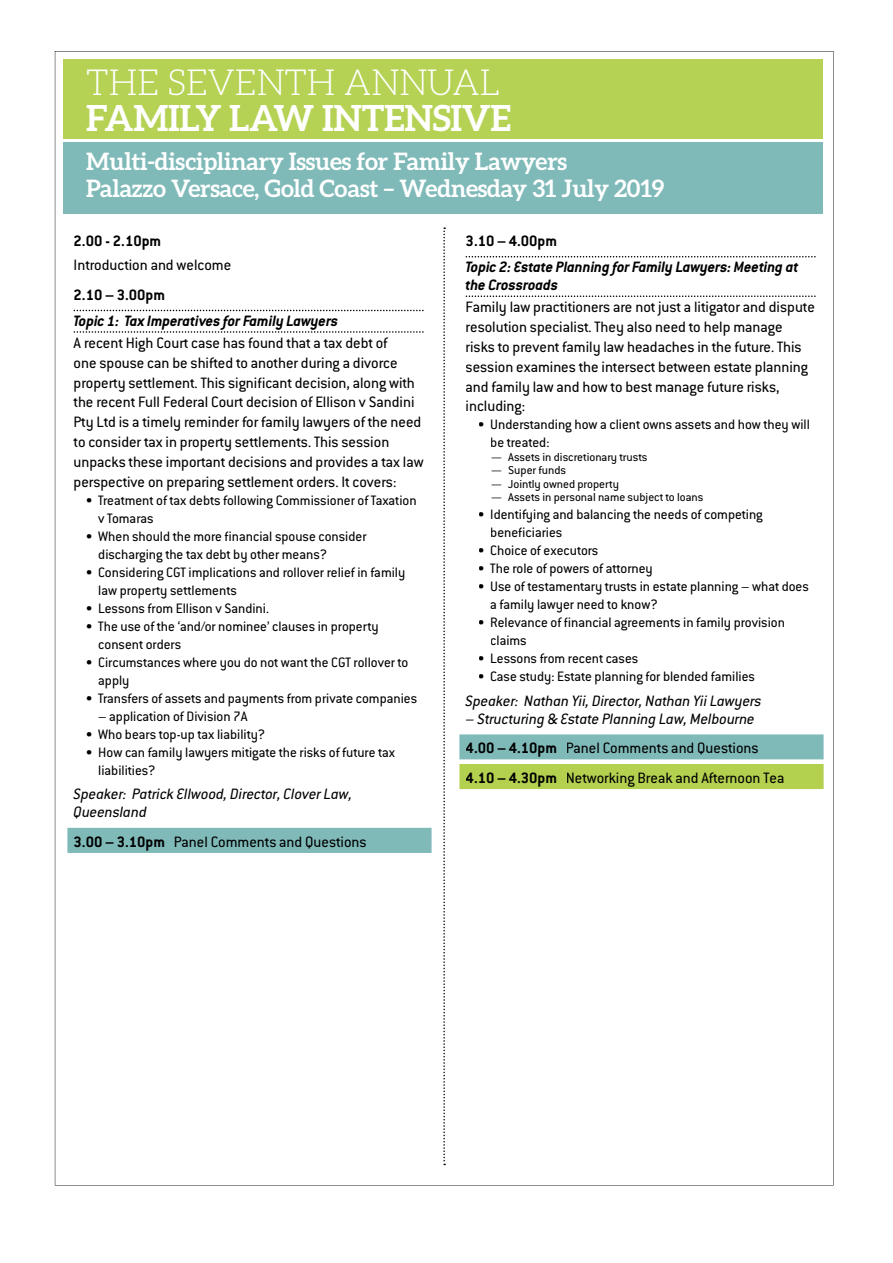
<style>
.page{position:relative;width:893px;height:1263px;background:#fff}
.page>*{position:absolute;margin:0;border:0;box-sizing:border-box;transform-origin:0 0}
.t1{font:700 36px "Aleo";letter-spacing:-.01em;color:#fff}
.t2{font:300 36px "Aleo";letter-spacing:-.01em;color:#fff}
.t3{font:700 24px/27px "Aleo";letter-spacing:-.01em;color:#fff}
.t4{font:16.5px/19.8px "Conduit";color:#000}
.t5{font:italic 700 16.5px/18px "Conduit ITC";letter-spacing:-.01em;color:#000}
.t6{font:italic 16.5px/18px "Conduit";color:#000}
.t7{font:700 16.5px "Conduit";color:#000}
.t8{font:15px/18px "Conduit ITC";color:#000}
.t9{font:12.75px "Conduit ITC";color:#000}
.s1{font-weight:700}
.s2{font-style:italic}
</style>
<div class="page">
<svg style="left:443px;top:227px;width:2px;height:938px"></svg>
<svg style="left:67px;top:309px;width:365px;height:544px"></svg>
<div style="left:74px;top:316px;width:264px;height:14px;background:#fff"></div>
<div style="left:74px;top:337px;width:314px;height:15px;background:#fff"></div>
<div style="left:74px;top:357px;width:324px;height:15px;background:#fff"></div>
<div style="left:75px;top:377px;width:340px;height:14px;background:#fff"></div>
<div style="left:74px;top:397px;width:340px;height:11px;background:#fff"></div>
<div style="left:75px;top:417px;width:346px;height:14px;background:#fff"></div>
<div style="left:74px;top:436px;width:315px;height:15px;background:#fff"></div>
<div style="left:75px;top:456px;width:349px;height:15px;background:#fff"></div>
<div style="left:75px;top:476px;width:321px;height:14px;background:#fff"></div>
<div style="left:87px;top:495px;width:330px;height:13px;background:#fff"></div>
<div style="left:98px;top:513px;width:55px;height:10px;background:#fff"></div>
<div style="left:87px;top:531px;width:279px;height:13px;background:#fff"></div>
<div style="left:99px;top:549px;width:228px;height:13px;background:#fff"></div>
<div style="left:87px;top:567px;width:318px;height:13px;background:#fff"></div>
<div style="left:99px;top:585px;width:137px;height:13px;background:#fff"></div>
<div style="left:87px;top:603px;width:182px;height:10px;background:#fff"></div>
<div style="left:87px;top:621px;width:292px;height:13px;background:#fff"></div>
<div style="left:99px;top:639px;width:82px;height:10px;background:#fff"></div>
<div style="left:87px;top:657px;width:321px;height:13px;background:#fff"></div>
<div style="left:99px;top:675px;width:29px;height:13px;background:#fff"></div>
<div style="left:87px;top:693px;width:330px;height:13px;background:#fff"></div>
<div style="left:99px;top:711px;width:149px;height:13px;background:#fff"></div>
<div style="left:87px;top:729px;width:177px;height:13px;background:#fff"></div>
<div style="left:87px;top:747px;width:308px;height:13px;background:#fff"></div>
<div style="left:99px;top:765px;width:56px;height:10px;background:#fff"></div>
<div style="left:74px;top:788px;width:278px;height:15px;background:#fff"></div>
<div style="left:74px;top:806px;width:79px;height:12px;background:#fff"></div>
<div style="left:74px;top:836px;width:97px;height:14px;background:#7fbab9"></div>
<div style="left:175px;top:836px;width:197px;height:12px;background:#7fbab9"></div>
<svg style="left:459px;top:256px;width:365px;height:534px"></svg>
<div style="left:466px;top:262px;width:332px;height:14px;background:#fff"></div>
<div style="left:466px;top:280px;width:95px;height:11px;background:#fff"></div>
<div style="left:467px;top:302px;width:348px;height:14px;background:#fff"></div>
<div style="left:467px;top:322px;width:315px;height:14px;background:#fff"></div>
<div style="left:467px;top:341px;width:335px;height:15px;background:#fff"></div>
<div style="left:466px;top:361px;width:342px;height:14px;background:#fff"></div>
<div style="left:466px;top:381px;width:313px;height:14px;background:#fff"></div>
<div style="left:467px;top:401px;width:58px;height:14px;background:#fff"></div>
<div style="left:479px;top:420px;width:331px;height:13px;background:#fff"></div>
<div style="left:491px;top:438px;width:58px;height:9px;background:#fff"></div>
<div style="left:492px;top:453px;width:155px;height:11px;background:#fff"></div>
<div style="left:492px;top:466px;width:74px;height:11px;background:#fff"></div>
<div style="left:492px;top:480px;width:127px;height:11px;background:#fff"></div>
<div style="left:492px;top:493px;width:211px;height:11px;background:#fff"></div>
<div style="left:479px;top:510px;width:284px;height:13px;background:#fff"></div>
<div style="left:491px;top:528px;width:71px;height:9px;background:#fff"></div>
<div style="left:479px;top:546px;width:119px;height:9px;background:#fff"></div>
<div style="left:479px;top:564px;width:174px;height:13px;background:#fff"></div>
<div style="left:479px;top:582px;width:330px;height:13px;background:#fff"></div>
<div style="left:491px;top:600px;width:166px;height:13px;background:#fff"></div>
<div style="left:479px;top:618px;width:306px;height:13px;background:#fff"></div>
<div style="left:491px;top:636px;width:36px;height:9px;background:#fff"></div>
<div style="left:479px;top:654px;width:159px;height:9px;background:#fff"></div>
<div style="left:479px;top:672px;width:276px;height:13px;background:#fff"></div>
<div style="left:466px;top:695px;width:296px;height:14px;background:#fff"></div>
<div style="left:466px;top:713px;width:297px;height:14px;background:#fff"></div>
<div style="left:466px;top:743px;width:97px;height:14px;background:#7fbab9"></div>
<div style="left:567px;top:743px;width:197px;height:12px;background:#7fbab9"></div>
<div style="left:466px;top:772px;width:97px;height:15px;background:#b3d14f"></div>
<div style="left:567px;top:772px;width:223px;height:15px;background:#b3d14f"></div>
<div style="left:64px;top:142px;width:759px;height:72px;background:#7fbab9"></div>
<div style="left:64px;top:60px;width:759px;height:79px;background:#b5d254"></div>
<h1 class="t2" style="left:86px;top:63px;width:416px">THE SEVENTH ANNUAL</h1>
<h1 class="t1" style="left:86px;top:97px;width:426px">FAMILY LAW INTENSIVE</h1>
<h2 class="t3" style="left:86px;top:147px;width:579px">Multi-disciplinary Issues for Family Lawyers<br>Palazzo Versace, Gold Coast – Wednesday 31 July 2019</h2>
<p class="t7" style="left:74px;top:231px;width:89px">2.00 - 2.10pm</p>
<p class="t4" style="left:74px;top:254px;width:159px">Introduction and welcome</p>
<p class="t7" style="left:74px;top:285px;width:93px">2.10 – 3.00pm</p>
<p class="t5" style="left:74px;top:312px;width:266px">Topic 1: Tax Imperatives for Family Lawyers</p>
<p class="t4" style="left:74px;top:332px;width:351px">A recent High Court case has found that a tax debt of<br>one spouse can be shifted to another during a divorce property settlement. This significant decision, along with the recent Full Federal Court decision of Ellison v Sandini Pty Ltd is a timely reminder for family lawyers of the need to consider tax in property settlements. This session unpacks these important decisions and provides a tax law perspective on preparing settlement orders. It covers:</p>
<p class="t8" style="left:98px;top:490px;width:320px;text-indent:-13px">• Treatment of tax debts following Commissioner of Taxation v Tomaras</p>
<p class="t8" style="left:98px;top:526px;width:270px;text-indent:-13px">• When should the more financial spouse consider discharging the tax debt by other means?</p>
<p class="t8" style="left:98px;top:562px;width:308px;text-indent:-13px">• Considering CGT implications and rollover relief in family law property settlements</p>
<p class="t8" style="left:86px;top:598px;width:185px">• Lessons from Ellison v Sandini.</p>
<p class="t8" style="left:98px;top:616px;width:282px;text-indent:-13px">• The use of the ‘and/or nominee’ clauses in property consent orders</p>
<p class="t8" style="left:98px;top:652px;width:312px;text-indent:-13px">• Circumstances where you do not want the CGT rollover to apply</p>
<p class="t8" style="left:86px;top:688px;width:333px">• Transfers of assets and payments from private companies</p>
<p class="t8" style="left:98px;top:706px;width:151px">– application of Division 7A</p>
<p class="t8" style="left:86px;top:724px;width:181px">• Who bears top-up tax liability?</p>
<p class="t8" style="left:98px;top:742px;width:298px;text-indent:-13px">• How can family lawyers mitigate the risks of future tax liabilities?</p>
<p class="t6" style="left:74px;top:784px;width:280px">Speaker: Patrick Ellwood, Director, Clover Law,<br>Queensland</p>
<p class="t4" style="left:74px;top:831px;width:294px"><span class="s1">3.00 – 3.10pm</span> Panel Comments and Questions</p>
<p class="t7" style="left:466px;top:231px;width:93px">3.10 – 4.00pm</p>
<p class="t5" style="left:466px;top:258px;width:334px">Topic 2: Estate Planning for Family Lawyers: Meeting at the Crossroads</p>
<p class="t4" style="left:466px;top:297px;width:351px">Family law practitioners are not just a litigator and dispute resolution specialist. They also need to help manage risks to prevent family law headaches in the future. This session examines the intersect between estate planning and family law and how to best manage future risks, including:</p>
<p class="t8" style="left:490px;top:415px;width:321px;text-indent:-13px">• Understanding how a client owns assets and how they will be treated:</p>
<p class="t9" style="left:491px;top:449px;width:158px">— Assets in discretionary trusts</p>
<p class="t9" style="left:491px;top:463px;width:76px">— Super funds</p>
<p class="t9" style="left:491px;top:476px;width:129px">— Jointly owned property</p>
<p class="t9" style="left:491px;top:490px;width:214px">— Assets in personal name subject to loans</p>
<p class="t8" style="left:490px;top:505px;width:274px;text-indent:-13px">• Identifying and balancing the needs of competing beneficiaries</p>
<p class="t8" style="left:477px;top:541px;width:122px">• Choice of executors</p>
<p class="t8" style="left:477px;top:559px;width:177px">• The role of powers of attorney</p>
<p class="t8" style="left:490px;top:577px;width:320px;text-indent:-13px">• Use of testamentary trusts in estate planning – what does a family lawyer need to know?</p>
<p class="t8" style="left:490px;top:613px;width:296px;text-indent:-13px">• Relevance of financial agreements in family provision claims</p>
<p class="t8" style="left:477px;top:649px;width:162px">• Lessons from recent cases</p>
<p class="t8" style="left:477px;top:667px;width:279px">• Case study: Estate planning for blended families</p>
<p class="t6" style="left:466px;top:691px;width:298px">Speaker: Nathan Yii, Director, Nathan Yii Lawyers</p>
<p class="t4" style="left:466px;top:703px;width:320px;line-height:29.7px"><span class="s2">– Structuring &amp; Estate Planning Law, Melbourne<br></span><span class="s1">4.00 – 4.10pm</span> Panel Comments and Questions<br><span class="s1">4.10 – 4.30pm</span> Networking Break and Afternoon Tea</p>
</div>
